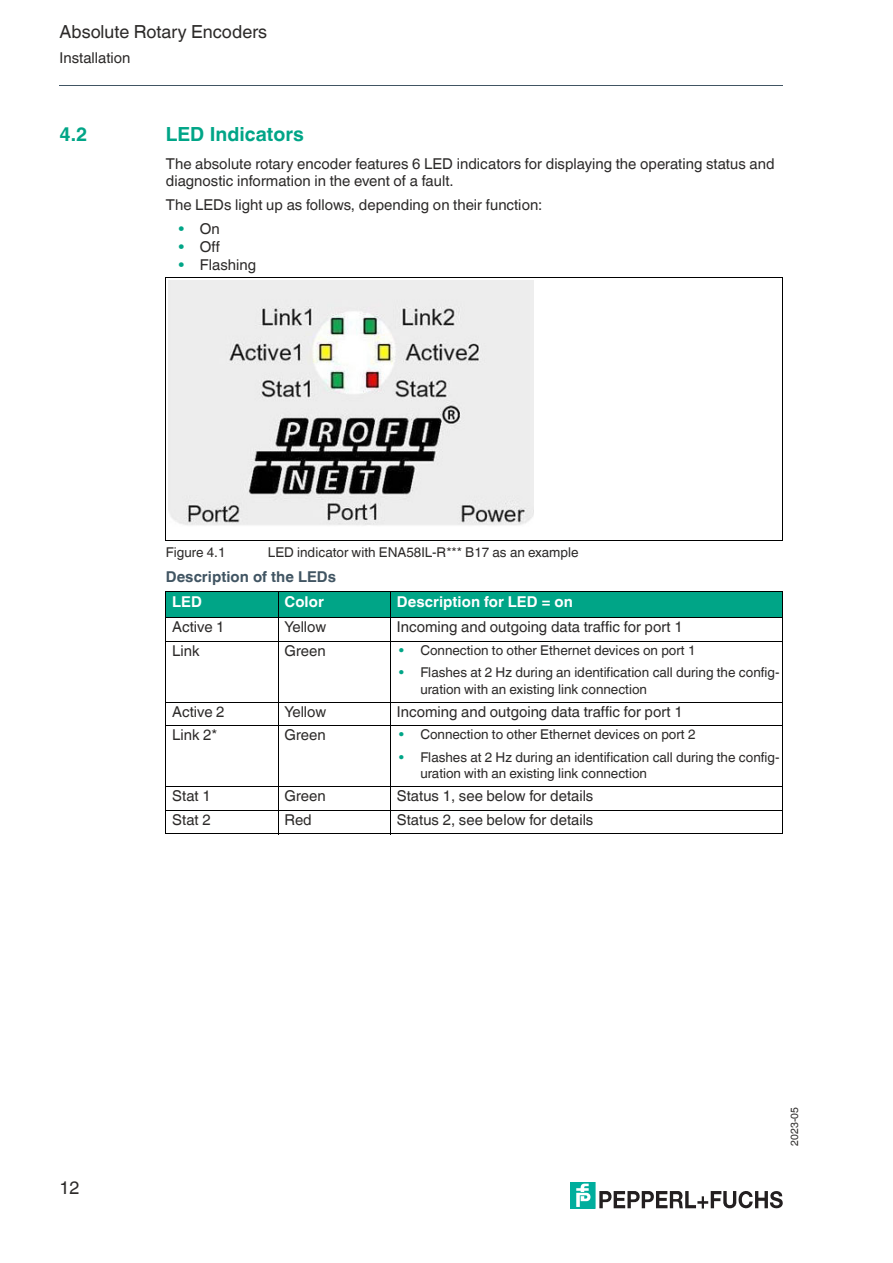
<style>
.page{position:relative;width:893px;height:1263px;background:#fff}
.page>*{position:absolute;margin:0;border:0;box-sizing:border-box;transform-origin:0 0}
.t1{font:700 19.5px "Helvetica World";color:#00a587}
.t2{font:18px "Helvetica World";color:#2c2a29}
.t3{font:15px/16.4px "Helvetica World";color:#2c2a29}
.t4{font:700 15px "Helvetica World";color:#fff}
.t5{font:700 15px "Helvetica World";color:#415563}
.t6{font:13.5px/16.4px "Helvetica World";letter-spacing:-.005em;color:#2c2a29}
.t7{font:10.5px "Helvetica World";letter-spacing:.005em;color:#2c2a29}
.s1{color:#00a587}
</style>
<div class="page">
<hr style="left:59px;top:85px;width:724px;height:1px;background:#415563">
<div style="left:570px;top:1182px;width:25px;height:26px;background:#00ae9d"></div>
<svg style="left:576px;top:1184px;width:15px;height:23px"></svg>
<svg style="left:599px;top:1191px;width:183px;height:18px"></svg>
<div style="left:166px;top:591px;width:112px;height:27px;background:#00a587"></div>
<div style="left:278px;top:591px;width:112px;height:27px;background:#00a587"></div>
<div style="left:390px;top:591px;width:392px;height:27px;background:#00a587"></div>
<hr style="left:165px;top:278px;width:1px;height:262px;background:#000">
<hr style="left:782px;top:278px;width:1px;height:262px;background:#000">
<hr style="left:165px;top:278px;width:617px;height:1px;background:#000">
<hr style="left:165px;top:540px;width:617px;height:1px;background:#000">
<hr style="left:165px;top:592px;width:1px;height:241px;background:#000">
<hr style="left:278px;top:591px;width:1px;height:243px;background:#000">
<hr style="left:390px;top:591px;width:1px;height:243px;background:#000">
<hr style="left:782px;top:592px;width:1px;height:241px;background:#000">
<hr style="left:165px;top:591px;width:618px;height:1px;background:#000">
<hr style="left:165px;top:617px;width:618px;height:1px;background:#000">
<hr style="left:165px;top:641px;width:618px;height:1px;background:#000">
<hr style="left:165px;top:702px;width:618px;height:1px;background:#000">
<hr style="left:165px;top:725px;width:618px;height:1px;background:#000">
<hr style="left:165px;top:786px;width:618px;height:1px;background:#000">
<hr style="left:165px;top:810px;width:618px;height:1px;background:#000">
<hr style="left:165px;top:833px;width:618px;height:1px;background:#000">
<img style="left:168px;top:281px;width:365px;height:245px">
<p class="t2" style="left:59px;top:17px;width:209px">Absolute Rotary Encoders</p>
<p class="t3" style="left:59px;top:48px;width:73px">Installation</p>
<h1 class="t1" style="left:59px;top:118px;width:29px">4.2</h1>
<h1 class="t1" style="left:166px;top:118px;width:140px">LED Indicators</h1>
<p class="t3" style="left:166px;top:154px;width:610px">The absolute rotary encoder features 6 LED indicators for displaying the operating status and diagnostic information in the event of a fault.</p>
<p class="t3" style="left:166px;top:195px;width:378px">The LEDs light up as follows, depending on their function:</p>
<p class="t3" style="left:179px;top:219px;width:43px"><span class="s1">•</span> On</p>
<p class="t3" style="left:179px;top:237px;width:43px"><span class="s1">•</span> Off</p>
<p class="t3" style="left:179px;top:255px;width:79px"><span class="s1">•</span> Flashing</p>
<p class="t6" style="left:166px;top:542px;width:61px">Figure 4.1</p>
<p class="t6" style="left:268px;top:542px;width:312px">LED indicator with ENA58IL-R*** B17 as an example</p>
<p class="t5" style="left:166px;top:564px;width:172px">Description of the LEDs</p>
<p class="t4" style="left:172px;top:590px;width:31px">LED</p>
<p class="t4" style="left:284px;top:590px;width:41px">Color</p>
<p class="t4" style="left:397px;top:590px;width:177px">Description for LED = on</p>
<p class="t3" style="left:172px;top:617px;width:54px">Active 1</p>
<p class="t3" style="left:284px;top:617px;width:43px">Yellow</p>
<p class="t3" style="left:397px;top:617px;width:287px">Incoming and outgoing data traffic for port 1</p>
<p class="t3" style="left:172px;top:641px;width:29px">Link</p>
<p class="t3" style="left:284px;top:641px;width:43px">Green</p>
<p class="t6" style="left:399px;top:640px;width:298px"><span class="s1">•</span> Connection to other Ethernet devices on port 1</p>
<p class="t6" style="left:420px;top:663px;width:360px;text-indent:-21px"><span class="s1">•</span> Flashes at 2 Hz during an identification call during the config&shy;uration with an existing link connection</p>
<p class="t3" style="left:172px;top:702px;width:54px">Active 2</p>
<p class="t3" style="left:284px;top:702px;width:43px">Yellow</p>
<p class="t3" style="left:397px;top:702px;width:287px">Incoming and outgoing data traffic for port 1</p>
<p class="t3" style="left:172px;top:725px;width:47px">Link 2*</p>
<p class="t3" style="left:284px;top:725px;width:43px">Green</p>
<p class="t6" style="left:399px;top:725px;width:298px"><span class="s1">•</span> Connection to other Ethernet devices on port 2</p>
<p class="t6" style="left:420px;top:747px;width:360px;text-indent:-21px"><span class="s1">•</span> Flashes at 2 Hz during an identification call during the config&shy;uration with an existing link connection</p>
<p class="t3" style="left:172px;top:786px;width:40px">Stat 1</p>
<p class="t3" style="left:284px;top:786px;width:43px">Green</p>
<p class="t3" style="left:397px;top:786px;width:198px">Status 1, see below for details</p>
<p class="t3" style="left:172px;top:810px;width:40px">Stat 2</p>
<p class="t3" style="left:284px;top:810px;width:29px">Red</p>
<p class="t3" style="left:397px;top:810px;width:198px">Status 2, see below for details</p>
<p class="t2" style="left:59px;top:1173px;width:22px">12</p>
<p class="t7" style="left:785px;top:1146px;width:40px;rotate:-90deg">2023-05</p>
</div>
